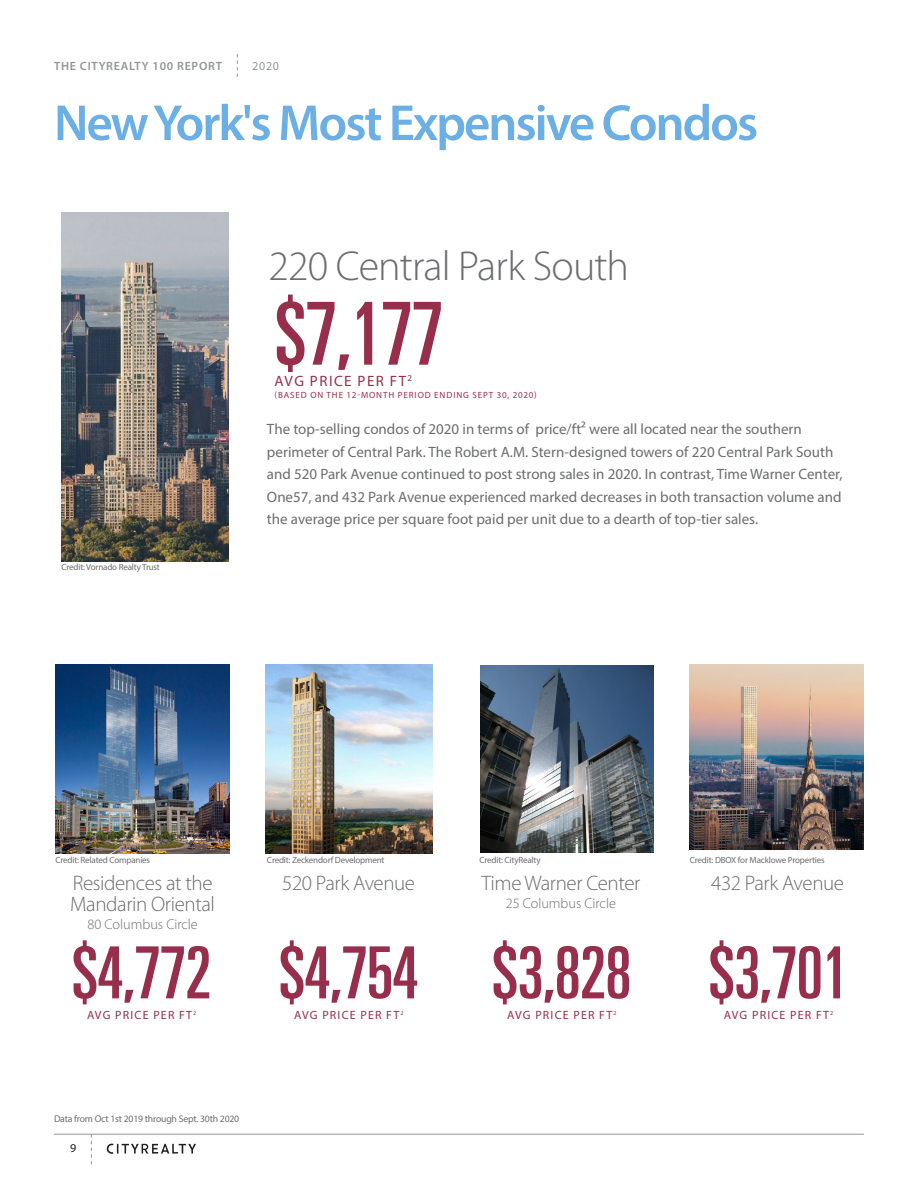
<style>
.page{position:relative;width:918px;height:1188px;background:#fff}
.page>*{position:absolute;margin:0;border:0;box-sizing:border-box;transform-origin:0 0}
.t1{font:ultra-condensed 87px "Univers LT";color:#972f4c}
.t2{font:ultra-condensed 72px "Univers LT";letter-spacing:-.02em;color:#972f4c}
.t3{font:600 51px "Myriad Pro";letter-spacing:-.04em;color:#6cafe4}
.t4{font:300 42px "Myriad Pro";letter-spacing:-.02em;color:#6c6d70}
.t5{font:300 21px "Myriad Pro";letter-spacing:-.02em;color:#6c6d70}
.t6{font:15px/22.5px "Myriad Pro";color:#6c6d70}
.t7{font:15px "Myriad Pro";letter-spacing:.1em;color:#972f4c}
.t8{font:300 14.25px "Myriad Pro";color:#6c6d70}
.t9{font:12px "Myriad Pro";letter-spacing:.1em;color:#972f4c}
.t10{font:600 12px "Myriad Pro";letter-spacing:.06em;color:#939598}
.t11{font:12px "Myriad Pro";color:#939598}
.t12{font:12px "Myriad Pro";color:#231f20}
.t13{font:9.75px "Myriad Pro";letter-spacing:-.02em;color:#6c6d70}
.Paragraph_Style_1{font:9px "Myriad Pro";letter-spacing:-.02em;color:#6c6d70}
.t14{font:9px "Myriad Pro";letter-spacing:.1em;color:#972f4c}
</style>
<div class="page">
<hr style="left:54px;top:1134px;width:810px;height:1px;background:#939598">
<svg style="left:237px;top:54px;width:1px;height:23px"></svg>
<svg style="left:91px;top:1134px;width:1px;height:30px"></svg>
<svg style="left:106px;top:1143px;width:90px;height:11px"></svg>
<img style="left:62px;top:213px;width:166px;height:348px">
<img style="left:265px;top:665px;width:167px;height:188px">
<img style="left:690px;top:664px;width:174px;height:186px">
<img style="left:55px;top:664px;width:175px;height:189px">
<img style="left:480px;top:665px;width:174px;height:187px">
<p class="t10" style="left:54px;top:58px;width:170px">THE CITYREALTY 100 REPORT</p>
<p class="t11" style="left:252px;top:59px;width:28px">2020</p>
<p class="t3" style="left:54px;top:90px;width:706px">New York's Most Expensive Condos</p>
<p class="t4" style="left:269px;top:242px;width:362px">220 Central Park South</p>
<p class="Paragraph_Style_1" style="left:62px;top:561px;width:100px">Credit: Vornado Realty Trust</p>
<p class="t1" style="left:274px;top:284px;width:171px">$7,177</p>
<p class="t7" style="left:275px;top:371px;width:139px">AVG PRICE PER FT<sup>2</sup></p>
<p class="t14" style="left:275px;top:389px;width:264px">(BASED ON THE 12-MONTH PERIOD ENDING SEPT 30, 2020)</p>
<p class="t6" style="left:267px;top:418px;width:577px">The top-selling condos of 2020 in terms of price/ft2 were all located near the southern perimeter of Central Park. The Robert A.M. Stern-designed towers of 220 Central Park South and 520 Park Avenue continued to post strong sales in 2020. In contrast, Time Warner Center, One57, and 432 Park Avenue experienced marked decreases in both transaction volume and the average price per square foot paid per unit due to a dearth of top-tier sales.</p>
<p class="Paragraph_Style_1" style="left:56px;top:854px;width:96px">Credit: Related Companies</p>
<p class="Paragraph_Style_1" style="left:267px;top:854px;width:119px">Credit: Zeckendorf Development</p>
<p class="Paragraph_Style_1" style="left:480px;top:854px;width:63px">Credit: CityRealty</p>
<p class="Paragraph_Style_1" style="left:690px;top:854px;width:136px">Credit: DBOX for Macklowe Properties</p>
<p class="t5" style="left:73px;top:871px;width:141px">Residences at the</p>
<p class="t5" style="left:282px;top:871px;width:134px">520 Park Avenue</p>
<p class="t5" style="left:70px;top:892px;width:146px">Mandarin Oriental</p>
<p class="t8" style="left:88px;top:916px;width:112px">80 Columbus Circle</p>
<p class="t2" style="left:72px;top:932px;width:142px">$4,772</p>
<p class="t9" style="left:87px;top:1008px;width:111px">AVG PRICE PER FT<sup>2</sup></p>
<p class="t13" style="left:54px;top:1113px;width:187px">Data from Oct 1st 2019 through Sept. 30th 2020</p>
<p class="t12" style="left:70px;top:1141px;width:8px">9</p>
<p class="t2" style="left:279px;top:932px;width:142px">$4,754</p>
<p class="t9" style="left:294px;top:1008px;width:111px">AVG PRICE PER FT<sup>2</sup></p>
<p class="t5" style="left:481px;top:871px;width:160px">Time Warner Center</p>
<p class="t8" style="left:506px;top:895px;width:112px">25 Columbus Circle</p>
<p class="t2" style="left:492px;top:932px;width:142px">$3,828</p>
<p class="t9" style="left:507px;top:1008px;width:111px">AVG PRICE PER FT<sup>2</sup></p>
<p class="t5" style="left:711px;top:871px;width:134px">432 Park Avenue</p>
<p class="t2" style="left:708px;top:932px;width:142px">$3,701</p>
<p class="t9" style="left:724px;top:1008px;width:111px">AVG PRICE PER FT<sup>2</sup></p>
</div>
